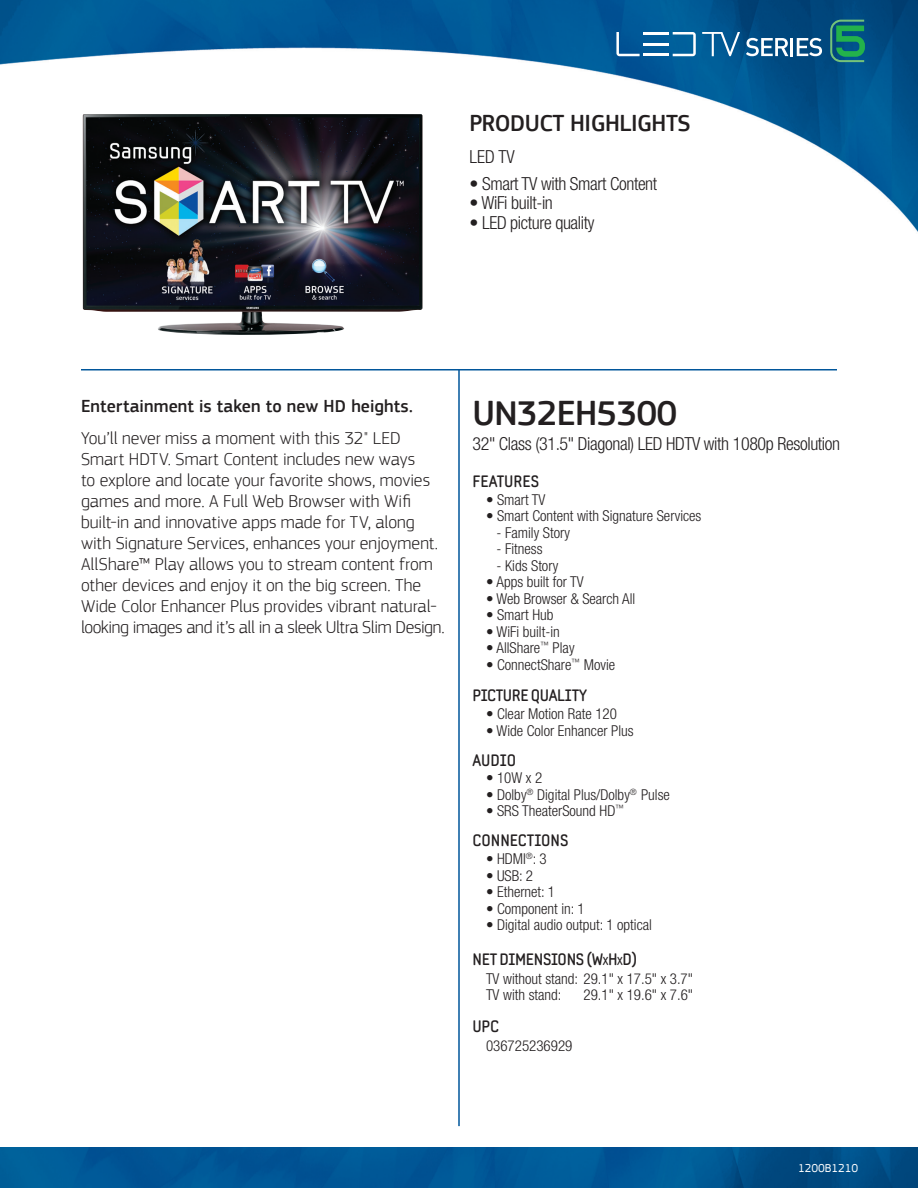
<style>
.page{position:relative;width:918px;height:1188px;background:#fff}
.page>*{position:absolute;margin:0;border:0;box-sizing:border-box;transform-origin:0 0}
.Model_Name{font:500 36px "PF Square Sans Pro";letter-spacing:-.02em;color:#231f20}
.t1{font:500 24px "PF Square Sans Pro";letter-spacing:-.02em;color:#231f20}
.tv_statement{font:300 18px/21px "PF Square Sans Pro";color:#231f20}
.Model_Definition{font:300 condensed 18px "Helvetica Neue";letter-spacing:-.02em;color:#231f20}
.tv_statement-2{font:500 18px "PF Square Sans Pro";letter-spacing:.005em;color:#231f20}
.bullet_copy_heads{font:700 16.5px "Samsung Imagination";letter-spacing:-.02em;color:#231f20}
.Section_Sub-head{font:700 16.5px "Samsung Imagination";color:#231f20}
.Model_Definition-2{font:700 16.5px "Samsung Imagination";color:#231f20}
.bullet_copy{font:300 condensed 15px "Helvetica Neue";color:#231f20}
.Copy_Bullets{font:300 condensed 15px "Helvetica Neue";color:#231f20}
.bullet_copy_heads-2{font:300 condensed 15px "Helvetica Neue";color:#231f20}
.t2{font:12px "PF Square Sans Pro";color:#fff}
.s1{font-size:11.55px}
</style>
<div class="page">
<img style="left:0;top:1148px;width:918px;height:40px">
<hr style="left:81px;top:369px;width:756px;height:1px;background:#01569b">
<hr style="left:458px;top:369px;width:2px;height:757px;background:#01569b">
<img style="left:0;top:0;width:918px;height:260px">
<svg style="left:746px;top:38px;width:76px;height:18px"></svg>
<svg style="left:702px;top:32px;width:38px;height:24px"></svg>
<hr style="left:643px;top:54px;width:25px;height:2px;background:#fff">
<hr style="left:643px;top:43px;width:25px;height:2px;background:#fff">
<svg style="left:616px;top:32px;width:24px;height:24px"></svg>
<hr style="left:643px;top:32px;width:25px;height:3px;background:#fff">
<svg style="left:673px;top:32px;width:23px;height:24px"></svg>
<svg style="left:830px;top:20px;width:35px;height:42px"></svg>
<img style="left:83px;top:114px;width:340px;height:221px">
<p class="t1" style="left:470px;top:109px;width:223px">PRODUCT HIGHLIGHTS</p>
<p class="Model_Definition" style="left:470px;top:147px;width:47px">LED TV</p>
<p class="Model_Definition" style="left:470px;top:173px;width:189px">• Smart TV with Smart Content</p>
<p class="Model_Definition" style="left:470px;top:193px;width:85px">• WiFi built-in</p>
<p class="Model_Definition" style="left:470px;top:212px;width:126px">• LED picture quality</p>
<p class="tv_statement-2" style="left:81px;top:395px;width:333px">Entertainment is taken to new HD heights.</p>
<p class="tv_statement" style="left:81px;top:427px;width:365px">You’ll never miss a moment with this 32" LED Smart HDTV. Smart Content includes new ways<br>to explore and locate your favorite shows, movies games and more. A Full Web Browser with Wifi built-in and innovative apps made for TV, along with Signature Services, enhances your enjoyment.<br>AllShare™ Play allows you to stream content from other devices and enjoy it on the big screen. The Wide Color Enhancer Plus provides vibrant natural&shy;looking images and it’s all in a sleek Ultra Slim Design.</p>
<p class="Model_Name" style="left:472px;top:392px;width:206px">UN32EH5300</p>
<p class="Model_Definition" style="left:472px;top:433px;width:369px">32" Class (31.5" Diagonal) LED HDTV with 1080p Resolution</p>
<p class="Model_Definition-2" style="left:472px;top:471px;width:68px">FEATURES</p>
<p class="Copy_Bullets" style="left:486px;top:491px;width:61px">• Smart TV</p>
<p class="Copy_Bullets" style="left:486px;top:507px;width:217px">• Smart Content with Signature Services</p>
<p class="Copy_Bullets" style="left:496px;top:524px;width:75px">- Family Story</p>
<p class="Copy_Bullets" style="left:496px;top:540px;width:48px">- Fitness</p>
<p class="Copy_Bullets" style="left:496px;top:557px;width:63px">- Kids Story</p>
<p class="Copy_Bullets" style="left:486px;top:573px;width:99px">• Apps built for TV</p>
<p class="Copy_Bullets" style="left:486px;top:590px;width:151px">• Web Browser &amp; Search All</p>
<p class="bullet_copy" style="left:486px;top:606px;width:69px">• Smart Hub</p>
<p class="bullet_copy" style="left:486px;top:623px;width:75px">• WiFi built-in</p>
<p class="bullet_copy" style="left:486px;top:639px;width:90px">• AllShare<sup>™</sup> Play</p>
<p class="bullet_copy" style="left:486px;top:656px;width:131px">• ConnectShare<sup>™</sup> Movie</p>
<p class="bullet_copy_heads" style="left:472px;top:685px;width:116px">PICTURE QUALITY</p>
<p class="bullet_copy" style="left:486px;top:705px;width:133px">• Clear Motion Rate 120</p>
<p class="bullet_copy" style="left:486px;top:722px;width:149px">• Wide Color Enhancer Plus</p>
<p class="Section_Sub-head" style="left:472px;top:750px;width:45px">AUDIO</p>
<p class="Copy_Bullets" style="left:486px;top:770px;width:58px">• 10W x 2</p>
<p class="Copy_Bullets" style="left:486px;top:786px;width:185px">• Dolby<sup>®</sup> Digital Plus/Dolby<sup>®</sup> Pulse</p>
<p class="Copy_Bullets" style="left:486px;top:803px;width:140px">• SRS TheaterSound HD<sup>™</sup></p>
<p class="Section_Sub-head" style="left:472px;top:831px;width:98px">CONNECTIONS</p>
<p class="bullet_copy" style="left:486px;top:850px;width:62px">• HDMI<sup>®</sup>: 3</p>
<p class="bullet_copy" style="left:486px;top:867px;width:49px">• USB: 2</p>
<p class="bullet_copy" style="left:486px;top:883px;width:71px">• Ethernet: 1</p>
<p class="Copy_Bullets" style="left:486px;top:900px;width:100px">• Component in: 1</p>
<p class="bullet_copy_heads-2" style="left:486px;top:916px;width:167px">• Digital audio output: 1 optical</p>
<p class="bullet_copy_heads" style="left:472px;top:949px;width:166px">NET DIMENSIONS (W<span class="s1">x</span>H<span class="s1">x</span>D)</p>
<p class="bullet_copy" style="left:486px;top:970px;width:208px">TV without stand: 29.1" x 17.5" x 3.7"</p>
<p class="bullet_copy" style="left:486px;top:986px;width:77px">TV with stand:</p>
<p class="bullet_copy" style="left:584px;top:986px;width:111px">29.1" x 19.6" x 7.6"</p>
<p class="bullet_copy_heads" style="left:472px;top:1016px;width:28px">UPC</p>
<p class="bullet_copy" style="left:486px;top:1037px;width:88px">036725236929</p>
<p class="t2" style="left:798px;top:1161px;width:62px">1200B1210</p>
</div>
